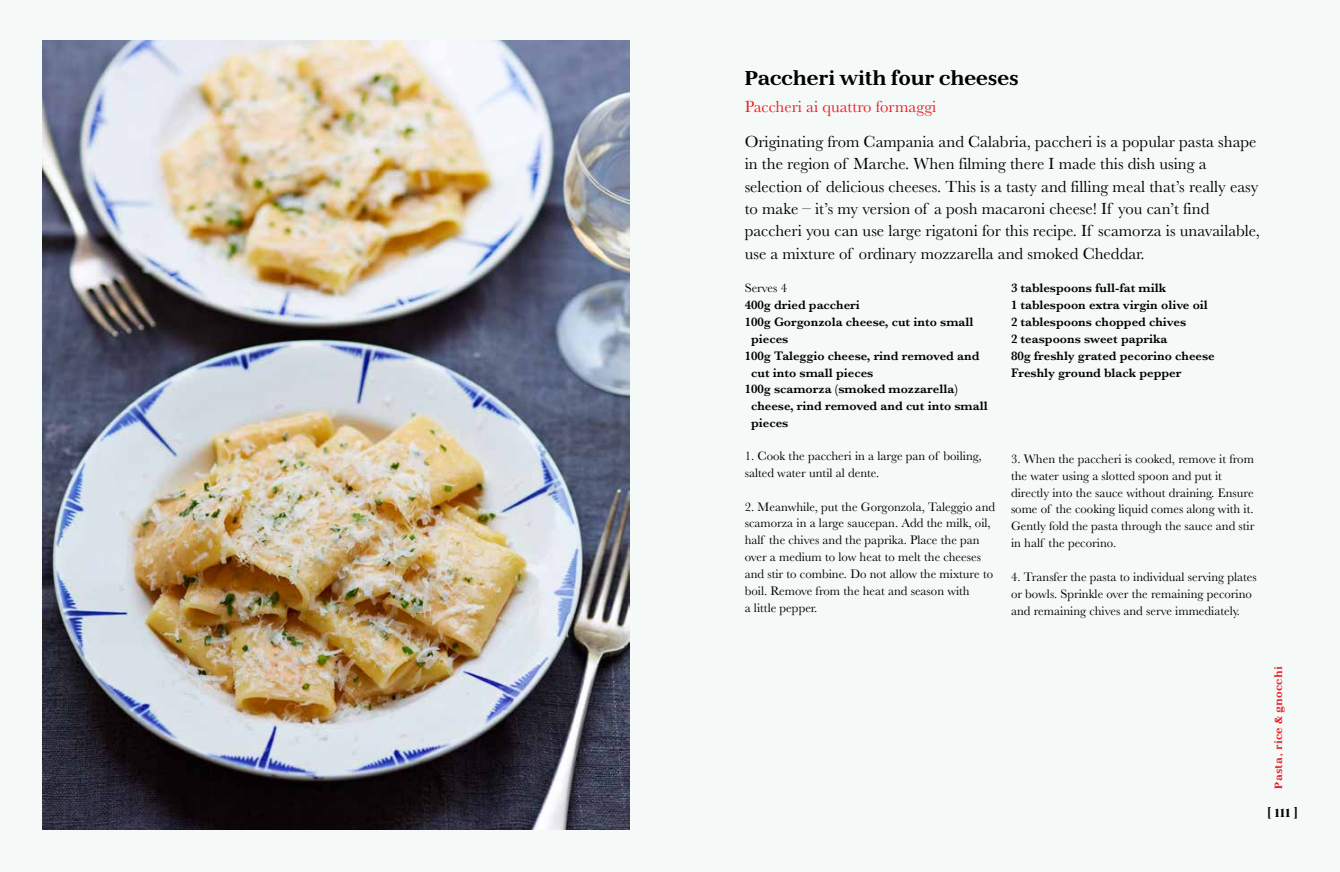
<style>
.page{position:relative;width:1340px;height:872px;background:#fff}
.page>*{position:absolute;margin:0;border:0;box-sizing:border-box;transform-origin:0 0}
.t1{font:19px "Litoland";letter-spacing:-.05em;color:#000}
.t2{font:16.75px/22.2px "Baskerville";color:#000}
.t3{font:16.75px "Baskerville";color:#ed1d24}
.t4{font:12.75px/16.9px "Baskerville";color:#000}
.t5{font:600 12.75px/16.9px "Baskerville";color:#000}
.t6{font:11.25px "Litoland";color:#000}
.t7{font:10px "Litoland";color:#ed1d24}
</style>
<div class="page">
<div style="left:0;top:0;width:1339px;height:872px;background:#f5faf8"></div>
<img style="left:43px;top:41px;width:586px;height:788px">
<h1 class="t1" style="left:744px;top:67px;width:276px">Paccheri with four cheeses</h1>
<h2 class="t3" style="left:744px;top:96px;width:193px">Paccheri ai quattro formaggi</h2>
<p class="t2" style="left:744px;top:131px;width:516px">Originating from Campania and Calabria, paccheri is a popular pasta shape in the region of Marche. When filming there I made this dish using a selection of delicious cheeses. This is a tasty and filling meal that’s really easy to make – it’s my version of a posh macaroni cheese! If you can’t find paccheri you can use large rigatoni for this recipe. If scamorza is unavailable, use a mixture of ordinary mozzarella and smoked Cheddar.</p>
<p class="t4" style="left:744px;top:280px;width:44px">Serves 4</p>
<p class="t5" style="left:744px;top:296px;width:117px">400g dried paccheri</p>
<p class="t5" style="left:744px;top:313px;width:230px">100g Gorgonzola cheese, cut into small</p>
<p class="t5" style="left:751px;top:330px;width:39px">pieces</p>
<p class="t5" style="left:744px;top:347px;width:236px">100g Taleggio cheese, rind removed and</p>
<p class="t5" style="left:751px;top:364px;width:124px">cut into small pieces</p>
<p class="t5" style="left:744px;top:381px;width:215px">100g scamorza (smoked mozzarella)</p>
<p class="t5" style="left:751px;top:398px;width:238px">cheese, rind removed and cut into small</p>
<p class="t5" style="left:751px;top:414px;width:39px">pieces</p>
<p class="t4" style="left:744px;top:447px;width:238px">1. Cook the paccheri in a large pan of boiling, salted water until al dente.</p>
<p class="t4" style="left:744px;top:498px;width:252px">2. Meanwhile, put the Gorgonzola, Taleggio and scamorza in a large saucepan. Add the milk, oil, half the chives and the paprika. Place the pan over a medium to low heat to melt the cheeses and stir to combine. Do not allow the mixture to boil. Remove from the heat and season with<br>a little pepper.</p>
<p class="t5" style="left:1011px;top:279px;width:205px">3 tablespoons full-fat milk<br>1 tablespoon extra virgin olive oil<br>2 tablespoons chopped chives<br>2 teaspoons sweet paprika<br>80g freshly grated pecorino cheese<br>Freshly ground black pepper</p>
<p class="t4" style="left:1011px;top:450px;width:245px">3. When the paccheri is cooked, remove it from the water using a slotted spoon and put it directly into the sauce without draining. Ensure some of the cooking liquid comes along with it.<br>Gently fold the pasta through the sauce and stir in half the pecorino.</p>
<p class="t4" style="left:1011px;top:568px;width:247px">4. Transfer the pasta to individual serving plates or bowls. Sprinkle over the remaining pecorino and remaining chives and serve immediately.</p>
<p class="t7" style="left:1272px;top:788px;width:124px;rotate:-90deg">Pasta, rice &amp; gnocchi</p>
<p class="t6" style="left:1267px;top:806px;width:31px">[ 111 ]</p>
</div>
